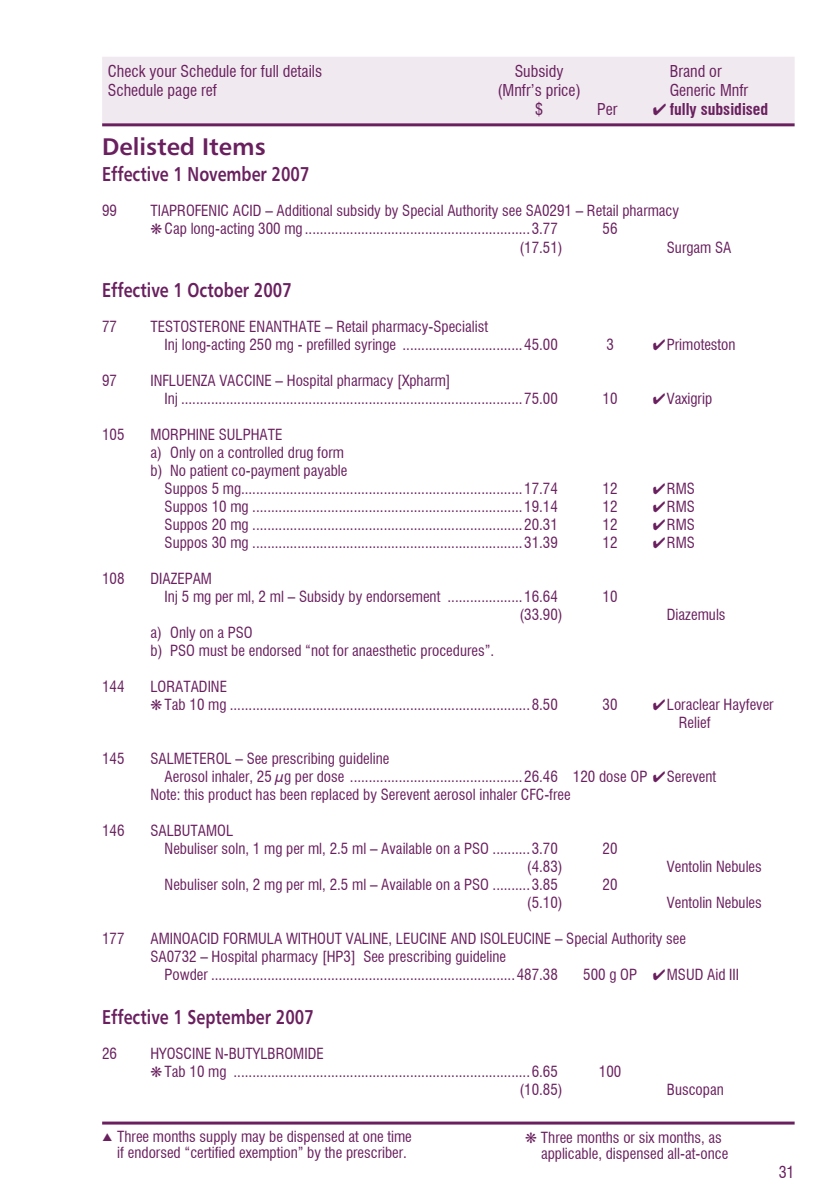
<style>
.page{position:relative;width:840px;height:1191px;background:#fff}
.page>*{position:absolute;margin:0;border:0;box-sizing:border-box;transform-origin:0 0}
.t1{font:24px "Humanist 777 Bold BT";color:#6a205f}
.t2{font:20px "Humanist 777 Bold BT";color:#6a205f;scale:.8 1}
.t3{font:condensed 16px "Swiss 721 BT";color:#6a205f}
.t4{font:700 condensed 16px "Swiss 721 BT";color:#6a205f}
.t5{font:condensed 15px/18px "Swiss 721 BT";color:#6a205f}
</style>
<div class="page">
<hr style="left:102px;top:1121px;width:692px;height:3px;background:#6a205f">
<div style="left:103px;top:58px;width:690px;height:65px;background:#f0e9ef"></div>
<div style="left:102px;top:57px;width:692px;height:67px;border:2px solid #f0e9ef"></div>
<hr style="left:102px;top:123px;width:692px;height:3px;background:#6a205f">
<p class="t3" style="left:108px;top:61px;width:216px">Check your Schedule for full details</p>
<p class="t3" style="left:514px;top:61px;width:50px">Subsidy</p>
<p class="t3" style="left:669px;top:61px;width:53px">Brand or</p>
<p class="t3" style="left:108px;top:80px;width:111px">Schedule page ref</p>
<p class="t3" style="left:497px;top:80px;width:85px">(Mnfr’s price)</p>
<p class="t3" style="left:669px;top:80px;width:80px">Generic Mnfr</p>
<p class="t3" style="left:535px;top:100px;width:9px">$</p>
<p class="t3" style="left:597px;top:100px;width:22px">Per</p>
<p class="t4" style="left:652px;top:100px;width:117px">✔ fully subsidised</p>
<h1 class="t1" style="left:102px;top:132px;width:165px">Delisted Items</h1>
<h2 class="t2" style="left:102px;top:162px;width:261px">Effective 1 November 2007</h2>
<p class="t5" style="left:102px;top:202px;width:16px">99</p>
<p class="t5" style="left:150px;top:202px;width:530px">TIAPROFENIC ACID – Additional subsidy by Special Authority see SA0291 – Retail pharmacy ❋ Cap long-acting 300 mg ............................................................3.77</p>
<p class="t5" style="left:602px;top:220px;width:16px">56</p>
<p class="t5" style="left:519px;top:238px;width:45px">(17.51)</p>
<p class="t5" style="left:666px;top:238px;width:66px">Surgam SA</p>
<h2 class="t2" style="left:102px;top:277px;width:238px">Effective 1 October 2007</h2>
<p class="t5" style="left:102px;top:317px;width:6px">77</p>
<p class="t5" style="left:164px;top:317px;width:413px;text-indent:-14px">TESTOSTERONE ENANTHATE – Retail pharmacy-Specialist<br>Inj long-acting 250 mg - prefilled syringe ................................45.00 3</p>
<p class="t5" style="left:652px;top:335px;width:84px">✔Primoteston</p>
<p class="t5" style="left:102px;top:371px;width:12px">97</p>
<p class="t5" style="left:164px;top:371px;width:394px;text-indent:-14px">INFLUENZA VACCINE – Hospital pharmacy [Xpharm]<br>Inj ...........................................................................................75.00</p>
<p class="t5" style="left:602px;top:389px;width:16px">10</p>
<p class="t5" style="left:652px;top:389px;width:61px">✔Vaxigrip</p>
<p class="t5" style="left:102px;top:425px;width:24px">105</p>
<p class="t5" style="left:150px;top:425px;width:133px">MORPHINE SULPHATE</p>
<p class="t5" style="left:150px;top:443px;width:195px">a) Only on a controlled drug form</p>
<p class="t5" style="left:150px;top:461px;width:198px">b) No patient co-payment payable</p>
<p class="t5" style="left:164px;top:479px;width:394px">Suppos 5 mg...........................................................................17.74</p>
<p class="t5" style="left:602px;top:479px;width:12px">12</p>
<p class="t5" style="left:652px;top:479px;width:44px">✔RMS</p>
<p class="t5" style="left:164px;top:497px;width:394px">Suppos 10 mg ........................................................................19.14</p>
<p class="t5" style="left:602px;top:497px;width:12px">12</p>
<p class="t5" style="left:652px;top:497px;width:44px">✔RMS</p>
<p class="t5" style="left:164px;top:515px;width:394px">Suppos 20 mg ........................................................................20.31</p>
<p class="t5" style="left:602px;top:515px;width:12px">12</p>
<p class="t5" style="left:652px;top:515px;width:44px">✔RMS</p>
<p class="t5" style="left:164px;top:533px;width:394px">Suppos 30 mg ........................................................................31.39</p>
<p class="t5" style="left:602px;top:533px;width:12px">12</p>
<p class="t5" style="left:652px;top:533px;width:44px">✔RMS</p>
<p class="t5" style="left:102px;top:569px;width:20px">108</p>
<p class="t5" style="left:164px;top:569px;width:394px;text-indent:-14px">DIAZEPAM<br>Inj 5 mg per ml, 2 ml – Subsidy by endorsement ....................16.64</p>
<p class="t5" style="left:602px;top:587px;width:16px">10</p>
<p class="t5" style="left:150px;top:623px;width:345px">a) Only on a PSO<br>b) PSO must be endorsed “not for anaesthetic procedures”.</p>
<p class="t5" style="left:519px;top:605px;width:45px">(33 .90)</p>
<p class="t5" style="left:666px;top:605px;width:60px">Diazemuls</p>
<p class="t5" style="left:102px;top:677px;width:24px">144</p>
<p class="t5" style="left:150px;top:677px;width:434px">LORATADINE<br>❋ Tab 10 mg ................................................................................8.50 3</p>
<p class="t5" style="left:609px;top:695px;width:9px">0</p>
<p class="t5" style="left:678px;top:695px;width:96px;text-indent:-26px">✔Loraclear Hayfever<br>Relief</p>
<p class="t5" style="left:102px;top:749px;width:24px">145</p>
<p class="t5" style="left:150px;top:749px;width:240px">SALMETEROL – See prescribing guideline</p>
<p class="t5" style="left:164px;top:767px;width:553px">Aerosol inhaler, 25 μg per dose ..............................................26.46 120 dose OP ✔Serevent</p>
<p class="t5" style="left:150px;top:785px;width:421px">Note: this product has been replaced by Serevent aerosol inhaler CFC-free</p>
<p class="t5" style="left:102px;top:821px;width:24px">146</p>
<p class="t5" style="left:164px;top:821px;width:420px;text-indent:-14px">SALBUTAMOL<br>Nebuliser soln, 1 mg per ml, 2.5 ml – Available on a PSO ..........3.70 2</p>
<p class="t5" style="left:609px;top:839px;width:9px">0</p>
<p class="t5" style="left:526px;top:857px;width:37px">(4.83)</p>
<p class="t5" style="left:666px;top:857px;width:96px">Ventolin Nebules</p>
<p class="t5" style="left:164px;top:875px;width:420px">Nebuliser soln, 2 mg per ml, 2.5 ml – Available on a PSO ..........3.85 2</p>
<p class="t5" style="left:609px;top:875px;width:9px">0</p>
<p class="t5" style="left:526px;top:893px;width:37px">(5.10)</p>
<p class="t5" style="left:666px;top:893px;width:96px">Ventolin Nebules</p>
<p class="t5" style="left:102px;top:929px;width:14px">177</p>
<p class="t5" style="left:150px;top:929px;width:537px">AMINOACID FORMULA WITHOUT VALINE, LEUCINE AND ISOLEUCINE – Special Authority see<br>SA0732</p>
<p class="t5" style="left:164px;top:947px;width:384px;text-align:center">– Hospital pharmacy [HP3] See prescribing guideline<br>Powder .................................................................................487.38</p>
<p class="t5" style="left:583px;top:965px;width:157px">500 g OP ✔MSUD Aid III</p>
<h2 class="t2" style="left:102px;top:1004px;width:266px">Effective 1 September 2007</h2>
<p class="t5" style="left:102px;top:1044px;width:16px">26</p>
<p class="t5" style="left:150px;top:1044px;width:408px">HYOSCINE N-BUTYLBROMIDE<br>❋ Tab 10 mg ...............................................................................6.65</p>
<p class="t5" style="left:598px;top:1062px;width:24px">100</p>
<p class="t5" style="left:519px;top:1080px;width:45px">(10.85)</p>
<p class="t5" style="left:666px;top:1080px;width:58px">Buscopan</p>
<p class="t5" style="left:117px;top:1128px;width:296px;line-height:16px">Three months supply may be dispensed at one time if endorsed “certified exemption” by the prescriber.</p>
<p class="t5" style="left:540px;top:1130px;width:189px;line-height:16px;text-indent:-16px">❋ Three months or six months, as applicable, dispensed all-at-once</p>
<p class="t3" style="left:778px;top:1162px;width:17px">31</p>
</div>
